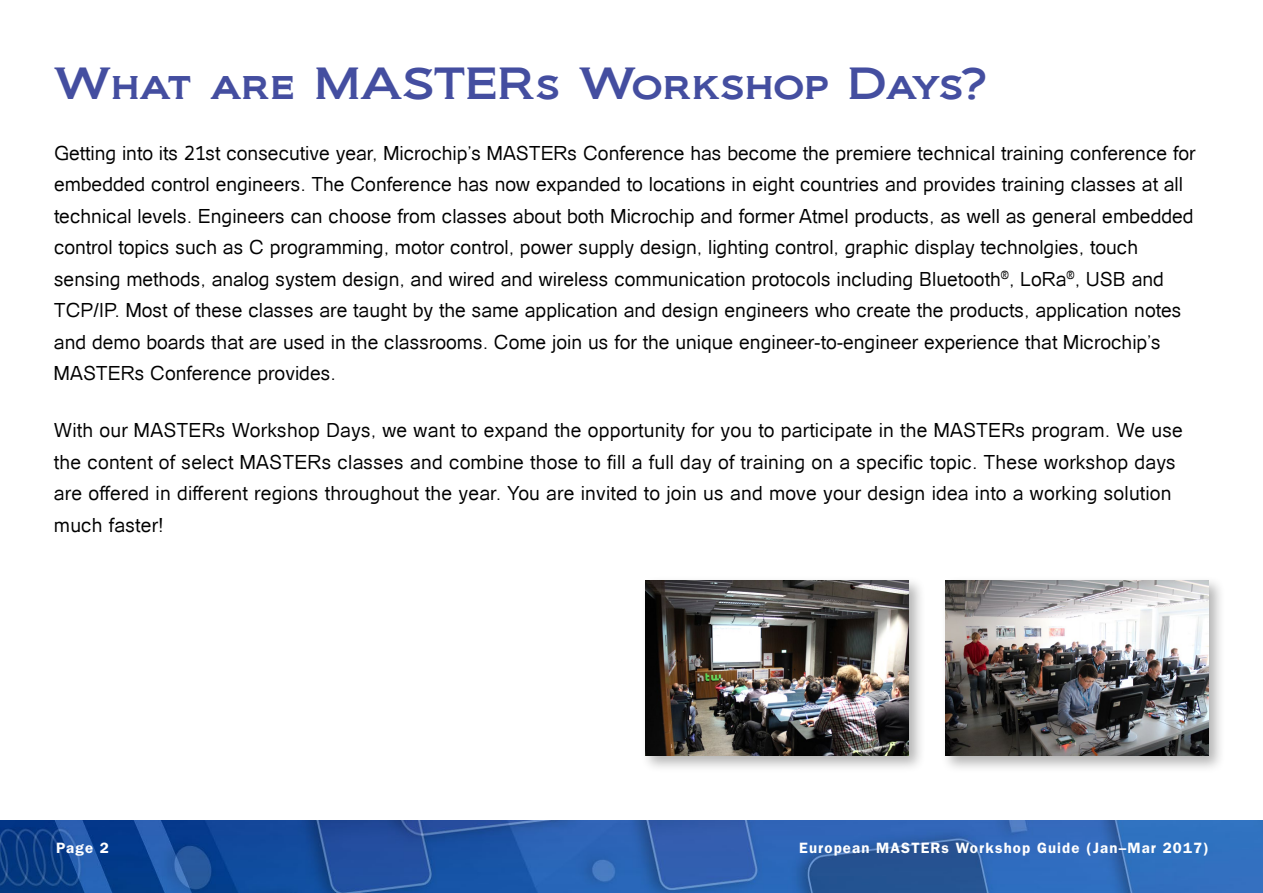
<style>
.page{position:relative;width:1263px;height:893px;background:#fff}
.page>*{position:absolute;margin:0;border:0;box-sizing:border-box;transform-origin:0 0}
.t1{font:42px "Biondi";color:#444ea0}
.t2{font:19.5px/31.5px "Catriel";letter-spacing:-.005em;color:#000}
.t3{font:600 15px "ITC Franklin Gothic Std";letter-spacing:.075em;color:#fff}
</style>
<div class="page">
<img style="left:0;top:821px;width:1263px;height:72px">
<div style="left:640px;top:575px;width:286px;height:198px;background:#000;opacity:.3"></div>
<img style="left:645px;top:580px;width:263px;height:175px">
<div style="left:940px;top:575px;width:286px;height:198px;background:#000;opacity:.3"></div>
<img style="left:945px;top:580px;width:264px;height:176px">
<h1 class="t1" style="left:54px;top:58px;width:934px">What are MASTERs Workshop Days?</h1>
<p class="t2" style="left:54px;top:137px;width:1143px">Getting into its 21st consecutive year, Microchip’s MASTERs Conference has become the premiere technical training conference for embedded control engineers. The Conference has now expanded to locations in eight countries and provides training classes at all technical levels. Engineers can choose from classes about both Microchip and former Atmel products, as well as general embedded control topics such as C programming, motor control, power supply design, lighting control, graphic display technolgies, touch sensing methods, analog system design, and wired and wireless communication protocols including Bluetooth<sup>®</sup>, LoRa<sup>®</sup>, USB and TCP/IP. Most of these classes are taught by the same application and design engineers who create the products, application notes and demo boards that are used in the classrooms. Come join us for the unique engineer-to-engineer experience that Microchip’s MASTERs Conference provides.</p>
<p class="t2" style="left:54px;top:415px;width:1131px">With our MASTERs Workshop Days, we want to expand the opportunity for you to participate in the MASTERs program. We use the content of select MASTERs classes and combine those to fill a full day of training on a specific topic. These workshop days are offered in different regions throughout the year. You are invited to join us and move your design idea into a working solution much faster!</p>
<p class="t3" style="left:56px;top:839px;width:54px">Page 2</p>
<p class="t3" style="left:799px;top:839px;width:411px">European MASTERs Workshop Guide (Jan–Mar 2017)</p>
</div>
